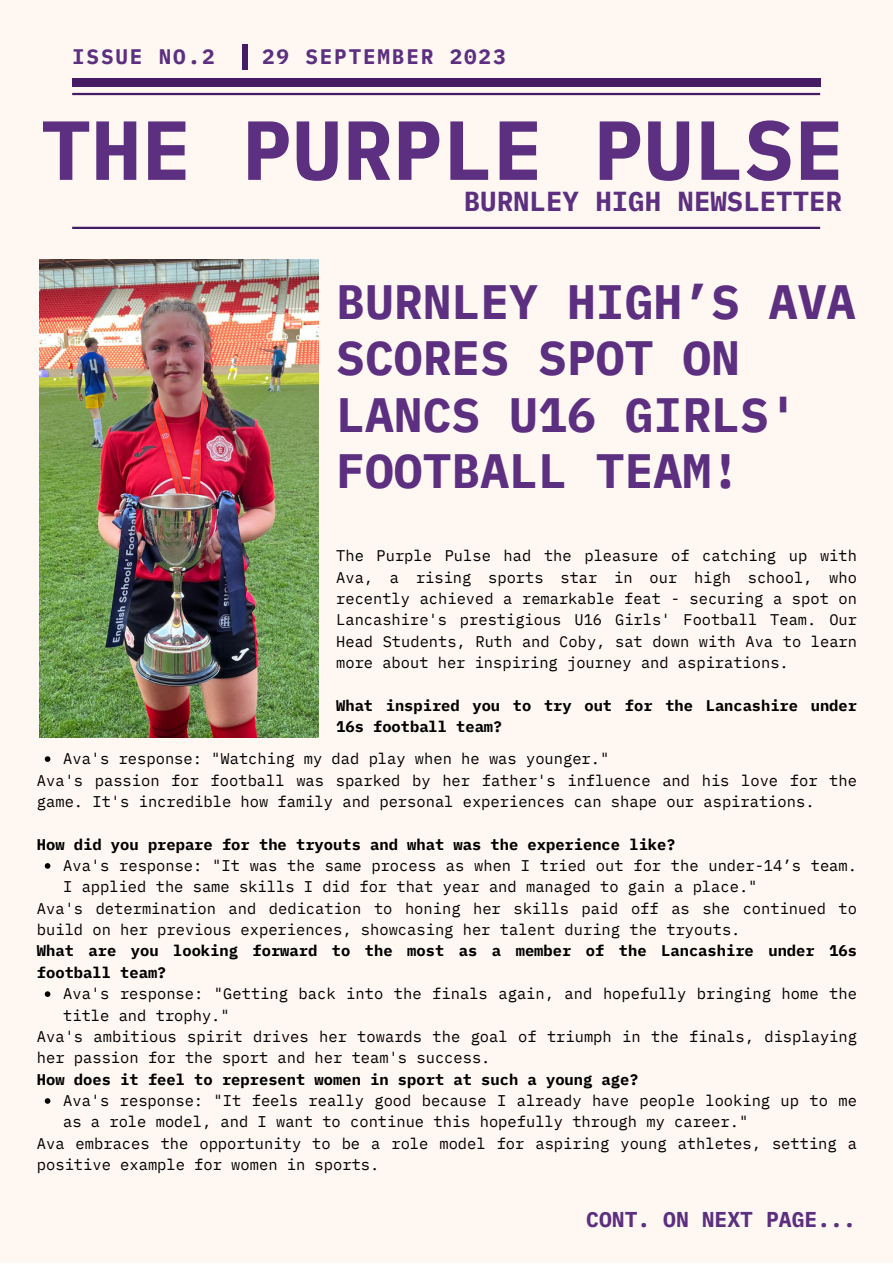
<style>
.page{position:relative;width:893px;height:1264px;background:#fff}
.page>*{position:absolute;margin:0;border:0;box-sizing:border-box;transform-origin:0 0}
.t1{font:700 83.7px "IBM Plex Mono";color:#5d2f80}
.t2{font:700 48px/56.6px "IBM Plex Mono";color:#5d2f80}
.t3{font:700 27.45px "IBM Plex Mono";color:#5d2f80}
.t4{font:700 21.45px "IBM Plex Mono";color:#5d2f80}
.t5{font:700 21px "IBM Plex Mono";letter-spacing:.09em;color:#5d2f80}
.t6{font:15.45px/21.3px "IBM Plex Mono";color:#000}
.t7{font:700 15.45px/21.3px "IBM Plex Mono";color:#000}
</style>
<div class="page">
<div style="left:0;top:0;width:892px;height:1262px;background:#fff8f2"></div>
<div style="left:72px;top:78px;width:748px;height:9px;background:#451c64"></div>
<hr style="left:72px;top:93px;width:748px;height:2px;background:#451c64">
<hr style="left:72px;top:227px;width:748px;height:2px;background:#451c64">
<div style="left:242px;top:44px;width:6px;height:25px;background:#451c64"></div>
<img style="left:40px;top:259px;width:279px;height:478px">
<svg style="left:45px;top:756px;width:5px;height:6px"></svg>
<svg style="left:45px;top:863px;width:5px;height:5px"></svg>
<svg style="left:45px;top:991px;width:5px;height:5px"></svg>
<svg style="left:45px;top:1098px;width:5px;height:5px"></svg>
<p class="t5" style="left:72px;top:42px;width:144px">ISSUE NO.2</p>
<p class="t5" style="left:262px;top:42px;width:245px">29 SEPTEMBER 2023</p>
<p class="t1" style="left:41px;top:94px;width:804px">THE PURPLE PULSE</p>
<p class="t3" style="left:464px;top:183px;width:379px">BURNLEY HIGH NEWSLETTER</p>
<p class="t2" style="left:336px;top:272px;width:521px">BURNLEY HIGH’S AVA<br>SCORES SPOT ON<br>LANCS U16 GIRLS'<br>FOOTBALL TEAM!</p>
<p class="t6" style="left:336px;top:545px;width:522px;text-align:justify">The Purple Pulse had the pleasure of catching up with Ava, a rising sports star in our high school, who recently achieved a remarkable feat - securing a spot on Lancashire's prestigious U16 Girls' Football Team. Our Head Students, Ruth and Coby, sat down with Ava to learn more about her inspiring journey and aspirations.</p>
<p class="t7" style="left:336px;top:694px;width:522px">What inspired you to try out for the Lancashire under<br>16s football team?</p>
<p class="t6" style="left:63px;top:747px;width:547px">Ava's response: "Watching my dad play when he was younger."</p>
<p class="t6" style="left:37px;top:769px;width:821px">Ava's passion for football was sparked by her father's influence and his love for the game. It's incredible how family and personal experiences can shape our aspirations.</p>
<p class="t7" style="left:37px;top:833px;width:640px">How did you prepare for the tryouts and what was the experience like?</p>
<p class="t6" style="left:63px;top:854px;width:795px">Ava's response: "It was the same process as when I tried out for the under-14’s team.<br>I applied the same skills I did for that year and managed to gain a place."</p>
<p class="t6" style="left:37px;top:897px;width:821px">Ava's determination and dedication to honing her skills paid off as she continued to build on her previous experiences, showcasing her talent during the tryouts.</p>
<p class="t7" style="left:37px;top:940px;width:821px">What are you looking forward to the most as a member of the Lancashire under 16s football team?</p>
<p class="t6" style="left:63px;top:982px;width:795px">Ava's response: "Getting back into the finals again, and hopefully bringing home the title and trophy."</p>
<p class="t6" style="left:37px;top:1025px;width:821px">Ava's ambitious spirit drives her towards the goal of triumph in the finals, displaying her passion for the sport and her team's success.</p>
<p class="t7" style="left:37px;top:1068px;width:603px">How does it feel to represent women in sport at such a young age?</p>
<p class="t6" style="left:63px;top:1089px;width:795px">Ava's response: "It feels really good because I already have people looking up to me as a role model, and I want to continue this hopefully through my career."</p>
<p class="t6" style="left:37px;top:1132px;width:821px">Ava embraces the opportunity to be a role model for aspiring young athletes, setting a positive example for women in sports.</p>
<p class="t4" style="left:586px;top:1205px;width:271px">CONT. ON NEXT PAGE...</p>
</div>
